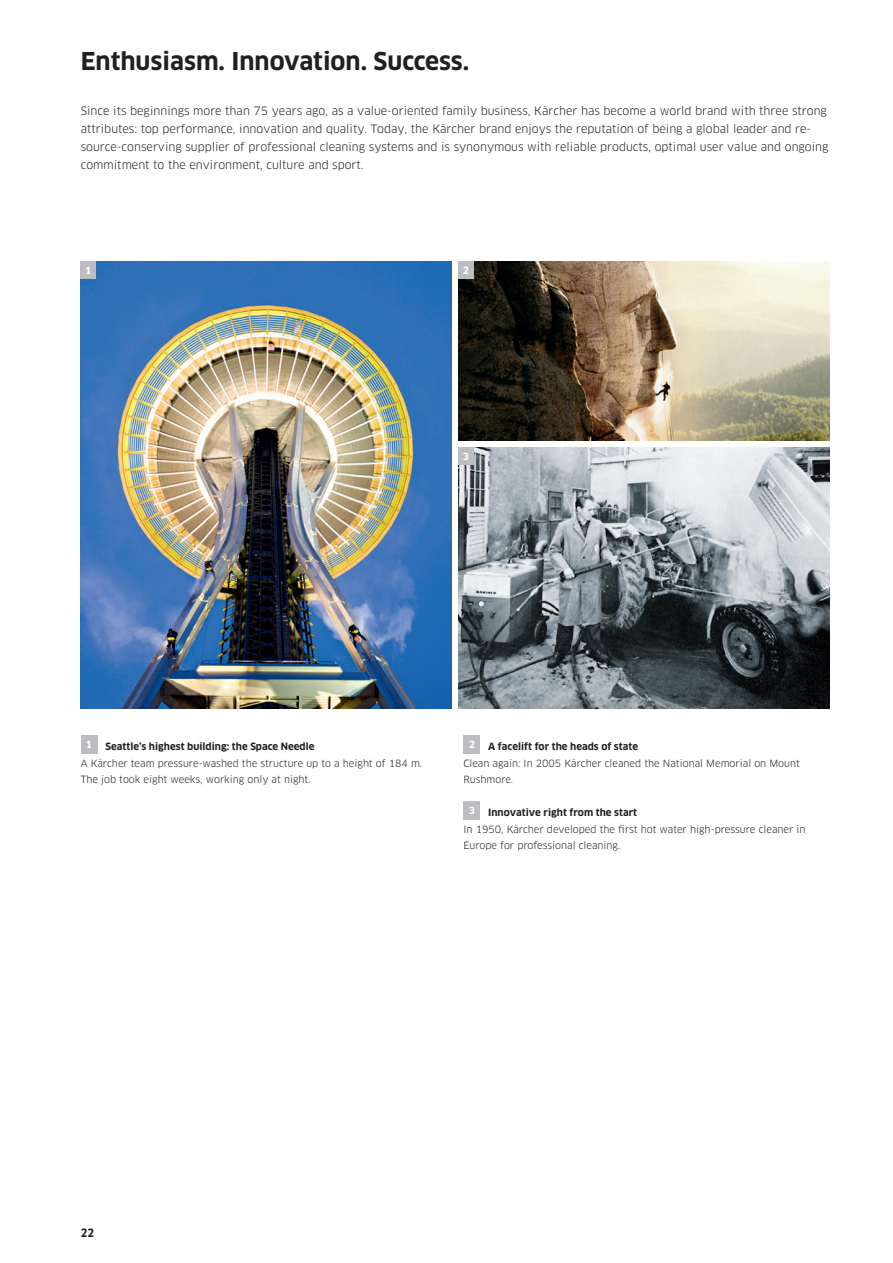
<style>
.page{position:relative;width:893px;height:1263px;background:#fff}
.page>*{position:absolute;margin:0;border:0;box-sizing:border-box;transform-origin:0 0}
.t1{font:700 24px "Clan Pro";color:#231f20}
.t2{font:11.25px/18px "Clan Pro";color:#231f20}
.t3{font:700 11.25px "Clan Pro Narr";color:#231f20}
.t4{font:9.75px/16.5px "Clan Pro";color:#231f20}
.t5{font:700 9.75px "Clan Pro";color:#231f20}
.t6{font:700 9.75px "Clan Pro";color:#fff}
</style>
<div class="page">
<img style="left:458px;top:261px;width:371px;height:180px">
<img style="left:81px;top:261px;width:371px;height:447px">
<img style="left:458px;top:447px;width:371px;height:261px">
<div style="left:458px;top:261px;width:15px;height:18px;background:#bcbdc0"></div>
<div style="left:81px;top:261px;width:15px;height:18px;background:#bcbdc0"></div>
<div style="left:458px;top:447px;width:15px;height:17px;background:#bcbdc0"></div>
<div style="left:81px;top:735px;width:16px;height:19px;background:#bcbdc0"></div>
<div style="left:463px;top:735px;width:17px;height:19px;background:#bcbdc0"></div>
<div style="left:463px;top:801px;width:17px;height:19px;background:#bcbdc0"></div>
<h1 class="t1" style="left:81px;top:47px;width:390px">Enthusiasm. Innovation. Success.</h1>
<p class="t2" style="left:81px;top:102px;width:749px">Since its beginnings more than 75 years ago, as a value-oriented family business, Kärcher has become a world brand with three strong attributes: top performance, innovation and quality. Today, the Kärcher brand enjoys the reputation of being a global leader and re&shy;source-conserving supplier of professional cleaning systems and is synonymous with reliable products, optimal user value and ongoing commitment to the environment, culture and sport.</p>
<p class="t6" style="left:85px;top:265px;width:8px">1</p>
<p class="t6" style="left:463px;top:265px;width:8px">2</p>
<p class="t6" style="left:463px;top:450px;width:8px">3</p>
<p class="t6" style="left:86px;top:739px;width:8px">1</p>
<p class="t5" style="left:106px;top:741px;width:210px">Seattle’s highest building: the Space Needle</p>
<p class="t4" style="left:81px;top:755px;width:343px">A Kärcher team pressure-washed the structure up to a height of 184 m.<br>The job took eight weeks, working only at night.</p>
<p class="t6" style="left:469px;top:739px;width:8px">2</p>
<p class="t5" style="left:488px;top:741px;width:151px">A facelift for the heads of state</p>
<p class="t4" style="left:463px;top:755px;width:338px">Clean again: In 2005 Kärcher cleaned the National Memorial on Mount<br>Rushmore.</p>
<p class="t6" style="left:469px;top:805px;width:8px">3</p>
<p class="t5" style="left:488px;top:807px;width:150px">Innovative right from the start</p>
<p class="t4" style="left:463px;top:821px;width:344px">In 1950, Kärcher developed the first hot water high-pressure cleaner in<br>Europe for professional cleaning.</p>
<p class="t3" style="left:81px;top:1226px;width:15px">22</p>
</div>
